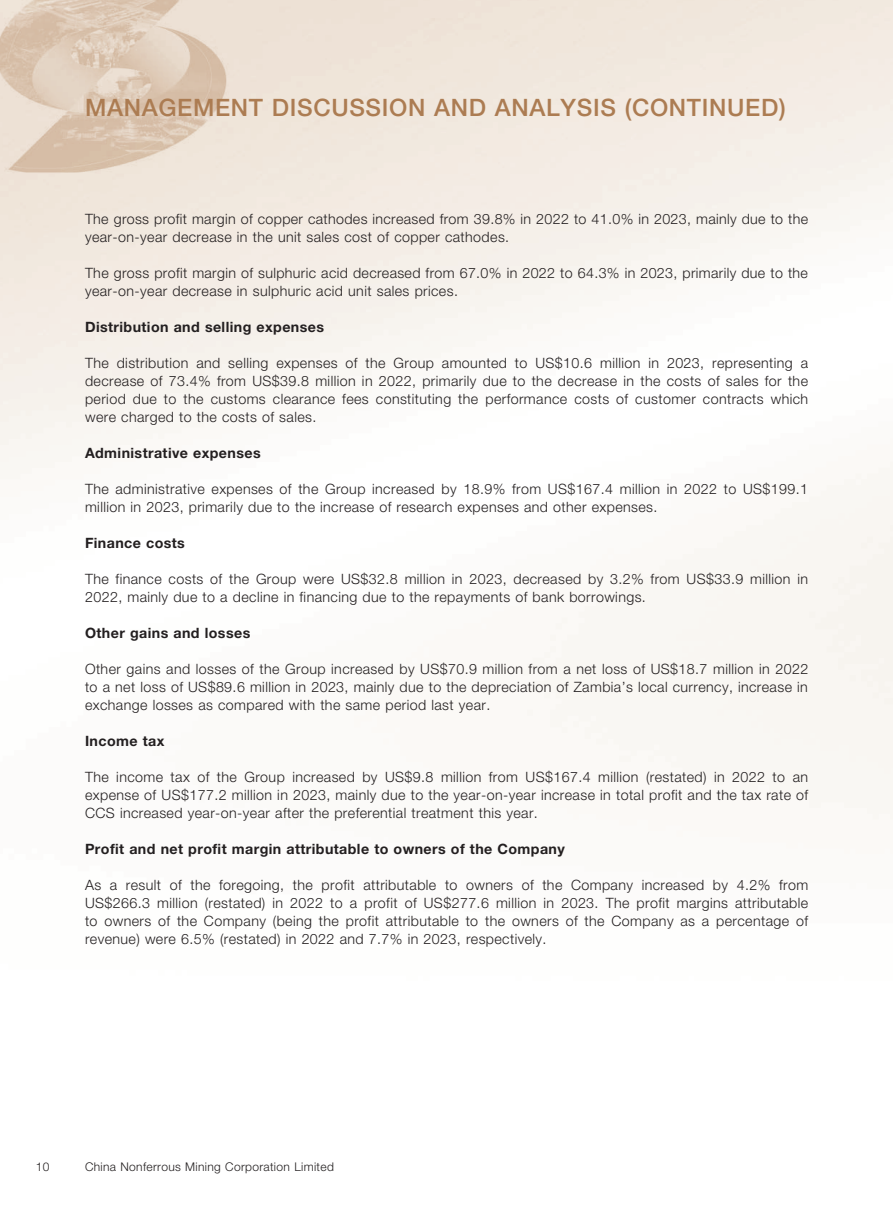
<style>
.page{position:relative;width:893px;height:1212px;background:#fff}
.page>*{position:absolute;margin:0;border:0;box-sizing:border-box;transform-origin:0 0}
.t1{font:500 24px "Helvetica Neue LT Std";letter-spacing:.03em;color:#ac7c52}
.t2{font:300 14.25px/18px "Helvetica Neue LT Std";letter-spacing:.03em;color:#231f20}
.t3{font:700 14.25px "Helvetica Neue LT Std";letter-spacing:.03em;color:#231f20}
.t4{font:300 12px "Helvetica Neue LT Std";letter-spacing:.03em;color:#231f20}
</style>
<div class="page">
<img style="left:0;top:0;width:269px;height:182px">
<h1 class="t1" style="left:85px;top:93px;width:702px">MANAGEMENT DISCUSSION AND ANALYSIS (CONTINUED)</h1>
<p class="t2" style="left:85px;top:210px;width:725px">The gross profit margin of copper cathodes increased from 39.8% in 2022 to 41.0% in 2023, mainly due to the year-on-year decrease in the unit sales cost of copper cathodes.</p>
<p class="t2" style="left:85px;top:264px;width:724px">The gross profit margin of sulphuric acid decreased from 67.0% in 2022 to 64.3% in 2023, primarily due to the year-on-year decrease in sulphuric acid unit sales prices.</p>
<p class="t3" style="left:85px;top:319px;width:240px">Distribution and selling expenses</p>
<p class="t2" style="left:85px;top:354px;width:725px;text-align:justify">The distribution and selling expenses of the Group amounted to US$10.6 million in 2023, representing a decrease of 73.4% from US$39.8 million in 2022, primarily due to the decrease in the costs of sales for the period due to the customs clearance fees constituting the performance costs of customer contracts which were charged to the costs of sales.</p>
<p class="t3" style="left:85px;top:445px;width:177px">Administrative expenses</p>
<p class="t2" style="left:85px;top:480px;width:725px">The administrative expenses of the Group increased by 18.9% from US$167.4 million in 2022 to US$199.1 million in 2023, primarily due to the increase of research expenses and other expenses.</p>
<p class="t3" style="left:85px;top:534px;width:101px">Finance costs</p>
<p class="t2" style="left:85px;top:570px;width:724px">The finance costs of the Group were US$32.8 million in 2023, decreased by 3.2% from US$33.9 million in<br>2022, mainly due to a decline in financing due to the repayments of bank borrowings.</p>
<p class="t3" style="left:85px;top:624px;width:167px">Other gains and losses</p>
<p class="t2" style="left:85px;top:660px;width:725px;text-align:justify">Other gains and losses of the Group increased by US$70.9 million from a net loss of US$18.7 million in 2022 to a net loss of US$89.6 million in 2023, mainly due to the depreciation of Zambia’s local currency, increase in exchange losses as compared with the same period last year.</p>
<p class="t3" style="left:85px;top:732px;width:81px">Income tax</p>
<p class="t2" style="left:85px;top:768px;width:725px;text-align:justify">The income tax of the Group increased by US$9.8 million from US$167.4 million (restated) in 2022 to an expense of US$177.2 million in 2023, mainly due to the year-on-year increase in total profit and the tax rate of CCS increased year-on-year after the preferential treatment this year.</p>
<p class="t3" style="left:85px;top:840px;width:481px">Profit and net profit margin attributable to owners of the Company</p>
<p class="t2" style="left:85px;top:876px;width:725px;text-align:justify">As a result of the foregoing, the profit attributable to owners of the Company increased by 4.2% from US$266.3 million (restated) in 2022 to a profit of US$277.6 million in 2023. The profit margins attributable to owners of the Company (being the profit attributable to the owners of the Company as a percentage of revenue) were 6.5% (restated) in 2022 and 7.7% in 2023, respectively.</p>
<p class="t4" style="left:36px;top:1159px;width:15px">10</p>
<p class="t4" style="left:85px;top:1159px;width:250px">China Nonferrous Mining Corporation Limited</p>
</div>
